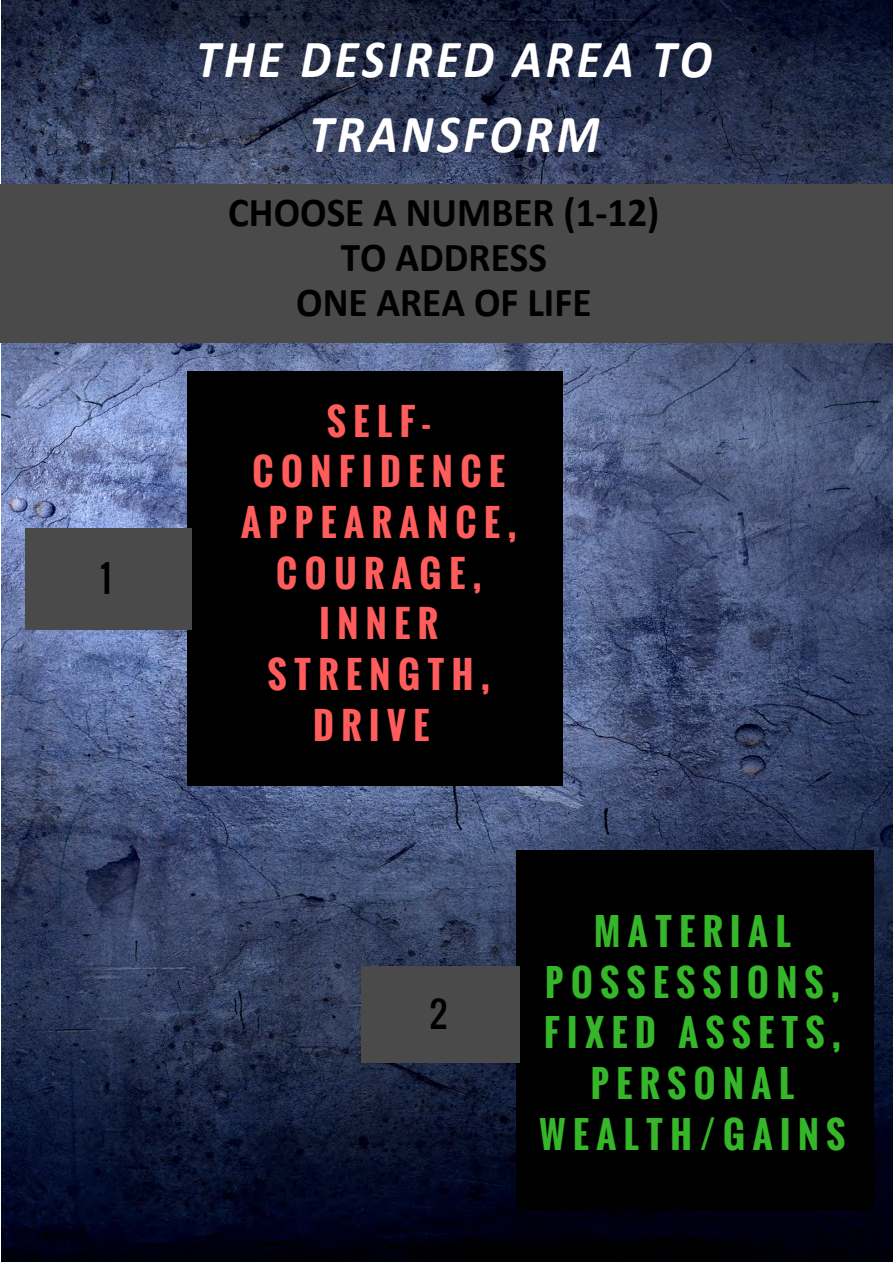
<style>
.page{position:relative;width:893px;height:1263px;background:#fff}
.page>*{position:absolute;margin:0;border:0;box-sizing:border-box;transform-origin:0 0}
.t1{font:italic 700 54px/75.2px "Calibri";letter-spacing:.075em;color:#fff;text-align:center;scale:.9 1}
.t2{font:700 41.25px/45px "Calibri";color:#000;text-align:center;scale:.95 1}
.t3{font:700 36.6px/50.6px "Oswald";letter-spacing:.21em;color:#ff5c5c;text-align:center}
.t4{font:36.53px "Oswald";color:#000}
.t5{font:700 36.45px/50.6px "Oswald";letter-spacing:.21em;color:#35b729;text-align:center}
.t6{font:34.8px "Oswald";color:#000}
</style>
<div class="page">
<img style="left:1px;top:0;width:892px;height:1261px">
<div style="left:188px;top:371px;width:375px;height:414px;background:#000"></div>
<div style="left:25px;top:529px;width:166px;height:101px;background:#4a4a4a"></div>
<div style="left:516px;top:850px;width:358px;height:360px;background:#000"></div>
<div style="left:362px;top:966px;width:158px;height:96px;background:#4a4a4a"></div>
<div style="left:0;top:184px;width:893px;height:159px;background:#4a4a4a"></div>
<p class="t4" style="left:100px;top:551px;width:13px">1</p>
<h1 class="t1" style="left:196px;top:22px;width:575px">THE DESIRED AREA TO<br>TRANSFORM</h1>
<p class="t2" style="left:228px;top:189px;width:455px">CHOOSE A NUMBER (1-12)<br>TO ADDRESS<br>ONE AREA OF LIFE</p>
<p class="t3" style="left:241px;top:395px;width:276px">SELF-<br>CONFIDENCE<br>APPEARANCE,<br>COURAGE,<br>INNER<br>STRENGTH,<br>DRIVE</p>
<p class="t6" style="left:430px;top:987px;width:19px">2</p>
<p class="t5" style="left:539px;top:905px;width:307px">MATERIAL<br>POSSESSIONS,<br>FIXED ASSETS,<br>PERSONAL<br>WEALTH/GAINS</p>
</div>
